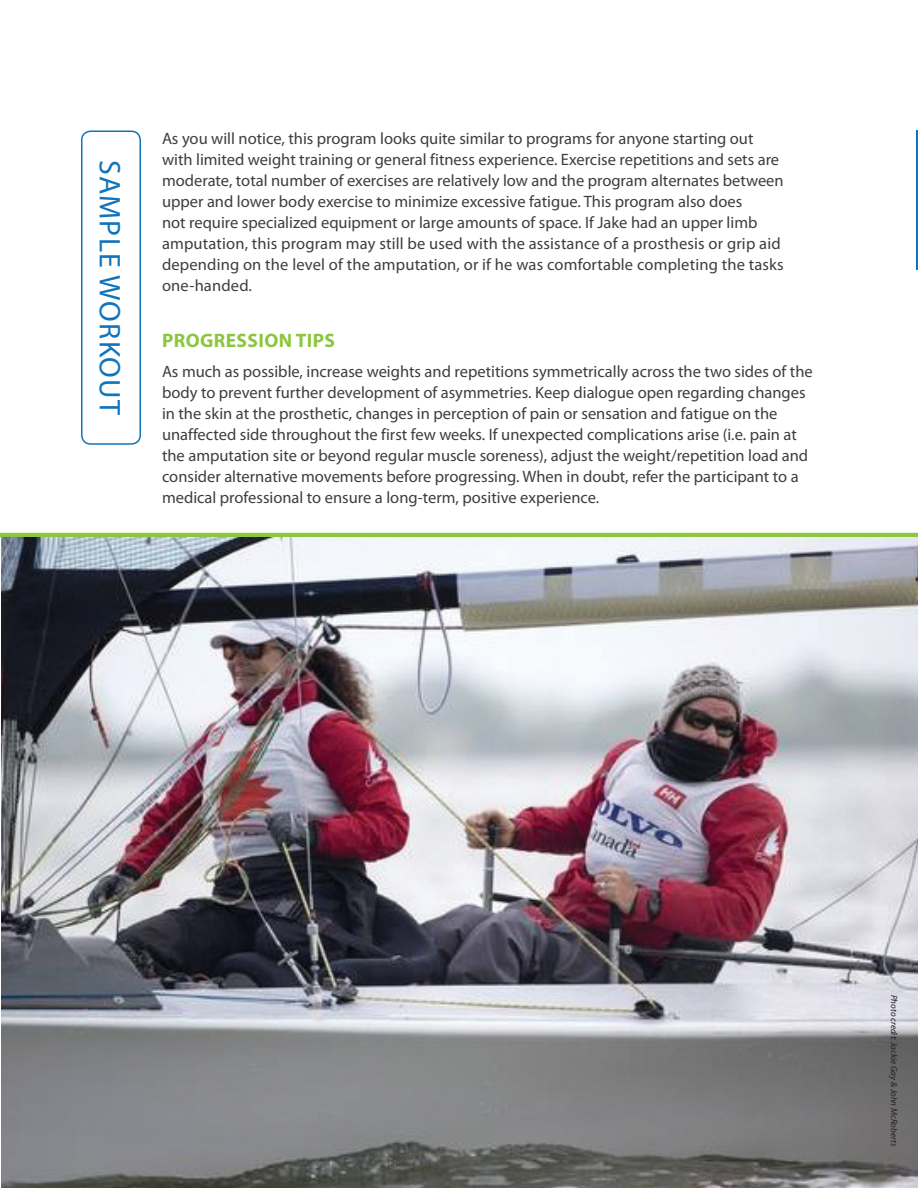
<style>
.page{position:relative;width:918px;height:1188px;background:#fff}
.page>*{position:absolute;margin:0;border:0;box-sizing:border-box;transform-origin:0 0}
.Main_Heading{font:30px "Myriad Pro";letter-spacing:.04em;color:#1074bc}
.Sample_Heading{font:700 19.5px "Myriad Pro";letter-spacing:.02em;color:#8bc63e}
.Body_Copy{font:16.5px/21px "Myriad Pro";color:#3e3e3f}
.t1{font:italic 9px "Myriad Pro";color:#231f20}
</style>
<div class="page">
<hr style="left:916px;top:130px;width:2px;height:140px;background:#1074bc">
<hr style="left:0;top:533px;width:918px;height:4px;background:#8bc63e">
<img style="left:2px;top:537px;width:916px;height:651px">
<div style="left:81px;top:130px;width:60px;height:315px;border:2px solid #1074bc;border-radius:9px"></div>
<p class="Main_Heading" style="left:128px;top:160px;width:257px;rotate:90deg">SAMPLE WORKOUT</p>
<p class="Body_Copy" style="left:162px;top:127px;width:623px">As you will notice, this program looks quite similar to programs for anyone starting out with limited weight training or general fitness experience. Exercise repetitions and sets are moderate, total number of exercises are relatively low and the program alternates between upper and lower body exercise to minimize excessive fatigue. This program also does<br>not require specialized equipment or large amounts of space. If Jake had an upper limb amputation, this program may still be used with the assistance of a prosthesis or grip aid depending on the level of the amputation, or if he was comfortable completing the tasks one-handed.</p>
<p class="Sample_Heading" style="left:162px;top:328px;width:174px">PROGRESSION TIPS</p>
<p class="Body_Copy" style="left:162px;top:361px;width:652px">As much as possible, increase weights and repetitions symmetrically across the two sides of the body to prevent further development of asymmetries. Keep dialogue open regarding changes in the skin at the prosthetic, changes in perception of pain or sensation and fatigue on the unaffected side throughout the first few weeks. If unexpected complications arise (i.e. pain at the amputation site or beyond regular muscle soreness), adjust the weight/repetition load and consider alternative movements before progressing. When in doubt, refer the participant to a medical professional to ensure a long-term, positive experience.</p>
<p class="t1" style="left:900px;top:995px;width:153px;rotate:90deg">Photo credit: Jackie Gay &amp; John McRoberts</p>
</div>
